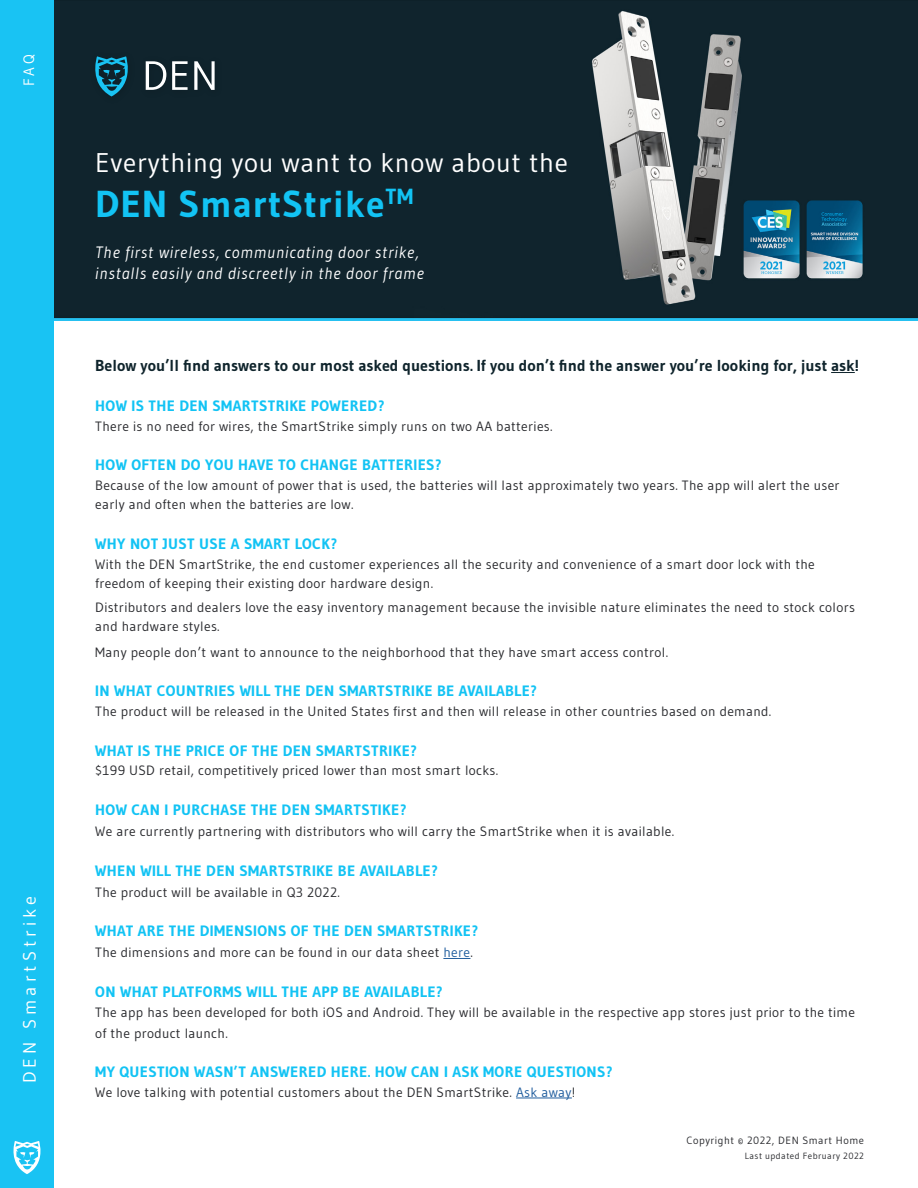
<style>
.page{position:relative;width:918px;height:1188px;background:#fff}
.page>*{position:absolute;margin:0;border:0;box-sizing:border-box;transform-origin:0 0}
.t1{font:700 37.5px "Gudea";letter-spacing:.025em;color:#12c3f4}
.t2{font:27px "Gudea";letter-spacing:.025em;color:#fff}
.t3{font:18px "Gudea";letter-spacing:.225em;color:#fff}
.t4{font:italic 16.5px/21px "Gudea";letter-spacing:.05em;color:#fff}
.t5{font:700 15.9px "Gudea";color:#0f242c}
.t6{font:700 15px "Gudea";letter-spacing:.025em;color:#12c3f4}
.t7{font:15px "Gudea";color:#fff}
.t8{font:13.5px/19.5px "Gudea";letter-spacing:.025em;color:#292a2e}
.t9{font:10.5px "Gudea";letter-spacing:.05em;color:#292a2e}
.t10{font:9px "Gudea";letter-spacing:.05em;color:#292a2e}
.s1{color:#215e9e}
</style>
<div class="page">
<img style="left:54px;top:0;width:864px;height:320px">
<div style="left:0;top:0;width:54px;height:1188px;background:#19c3f3"></div>
<svg style="left:13px;top:1141px;width:28px;height:33px"></svg>
<svg style="left:831px;top:372px;width:24px;height:1px"></svg>
<svg style="left:443px;top:958px;width:27px;height:1px"></svg>
<hr style="left:516px;top:1098px;width:56px;height:1px;background:#215e9e">
<div style="left:89px;top:51px;width:134px;height:54px;background:#10242d"></div>
<svg style="left:146px;top:61px;width:69px;height:29px"></svg>
<svg style="left:95px;top:56px;width:33px;height:41px"></svg>
<p class="t7" style="left:20px;top:86px;width:34px;rotate:-90deg">FAQ</p>
<h3 class="t3" style="left:18px;top:1083px;width:189px;rotate:-90deg">DEN SmartStrike</h3>
<h2 class="t2" style="left:95px;top:146px;width:474px">Everything you want to know about the</h2>
<h1 class="t1" style="left:95px;top:180px;width:319px">DEN SmartStrike<sup>TM</sup></h1>
<p class="t4" style="left:95px;top:241px;width:330px">The first wireless, communicating door strike, installs easily and discreetly in the door frame</p>
<p class="t5" style="left:95px;top:356px;width:765px">Below you’ll find answers to our most asked questions. If you don’t find the answer you’re looking for, just ask!</p>
<p class="t6" style="left:95px;top:396px;width:291px">HOW IS THE DEN SMARTSTRIKE POWERED?</p>
<p class="t8" style="left:95px;top:416px;width:459px">There is no need for wires, the SmartStrike simply runs on two AA batteries.</p>
<p class="t6" style="left:95px;top:456px;width:348px">HOW OFTEN DO YOU HAVE TO CHANGE BATTERIES?</p>
<p class="t8" style="left:95px;top:475px;width:746px">Because of the low amount of power that is used, the batteries will last approximately two years. The app will alert the user early and often when the batteries are low.</p>
<p class="t6" style="left:95px;top:534px;width:244px">WHY NOT JUST USE A SMART LOCK?</p>
<p class="t8" style="left:95px;top:554px;width:721px">With the DEN SmartStrike, the end customer experiences all the security and convenience of a smart door lock with the freedom of keeping their existing door hardware design.</p>
<p class="t8" style="left:95px;top:597px;width:761px">Distributors and dealers love the easy inventory management because the invisible nature eliminates the need to stock colors and hardware styles.</p>
<p class="t8" style="left:95px;top:642px;width:574px">Many people don’t want to announce to the neighborhood that they have smart access control.</p>
<p class="t6" style="left:95px;top:682px;width:443px">IN WHAT COUNTRIES WILL THE DEN SMARTSTRIKE BE AVAILABLE?</p>
<p class="t8" style="left:95px;top:701px;width:678px">The product will be released in the United States first and then will release in other countries based on demand.</p>
<p class="t6" style="left:95px;top:741px;width:323px">WHAT IS THE PRICE OF THE DEN SMARTSTRIKE?</p>
<p class="t8" style="left:95px;top:761px;width:404px">$199 USD retail, competitively priced lower than most smart locks.</p>
<p class="t6" style="left:95px;top:800px;width:313px">HOW CAN I PURCHASE THE DEN SMARTSTIKE?</p>
<p class="t8" style="left:95px;top:821px;width:580px">We are currently partnering with distributors who will carry the SmartStrike when it is available.</p>
<p class="t6" style="left:95px;top:861px;width:344px">WHEN WILL THE DEN SMARTSTRIKE BE AVAILABLE?</p>
<p class="t8" style="left:95px;top:882px;width:246px">The product will be available in Q3 2022.</p>
<p class="t6" style="left:95px;top:922px;width:385px">WHAT ARE THE DIMENSIONS OF THE DEN SMARTSTRIKE?</p>
<p class="t8" style="left:95px;top:943px;width:379px">The dimensions and more can be found in our data sheet <span class="s1">here</span>.</p>
<p class="t6" style="left:95px;top:983px;width:349px">ON WHAT PLATFORMS WILL THE APP BE AVAILABLE?</p>
<p class="t8" style="left:95px;top:1001px;width:761px;line-height:21px">The app has been developed for both iOS and Android. They will be available in the respective app stores just prior to the time of the product launch.</p>
<p class="t6" style="left:95px;top:1063px;width:519px">MY QUESTION WASN’T ANSWERED HERE. HOW CAN I ASK MORE QUESTIONS?</p>
<p class="t8" style="left:95px;top:1082px;width:482px">We love talking with potential customers about the DEN SmartStrike. <span class="s1">Ask away</span>!</p>
<p class="t9" style="left:686px;top:1134px;width:179px">Copyright © 2022, DEN Smart Home</p>
<p class="t10" style="left:745px;top:1150px;width:121px">Last updated February 2022</p>
</div>
